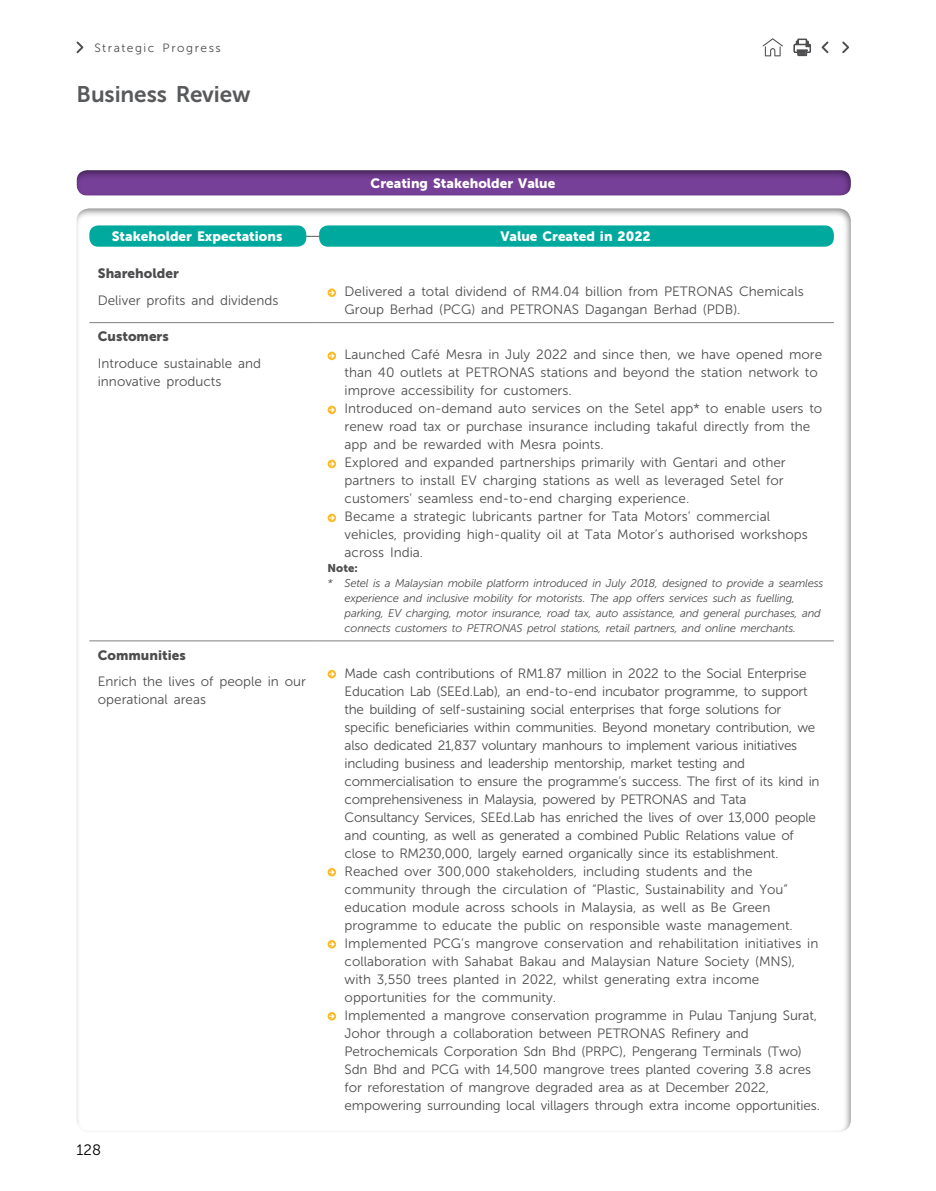
<style>
.page{position:relative;width:936px;height:1191px;background:#fff}
.page>*{position:absolute;margin:0;border:0;box-sizing:border-box;transform-origin:0 0}
.t1{font:22.5px "Museo Sans 700";letter-spacing:-.005em;color:#58595b}
.t2{font:15px "Museo Sans 300";color:#000}
.t3{font:13.5px/18px "Museo Sans 300";color:#4d4d4f}
.t4{font:13.5px "Museo Sans 900";color:#fff}
.t5{font:13.5px "Museo Sans 900";color:#4d4d4f}
.t6{font:12px "Museo Sans 300";letter-spacing:.13em;color:#4d4d4f}
.t7{font:italic 11.25px/15px "Museo Sans 300";letter-spacing:-.02em;color:#4d4d4f}
.t8{font:11.25px "Museo Sans 900";color:#4d4d4f}
</style>
<div class="page">
<div style="left:64px;top:159px;width:798px;height:38px;background:#000;opacity:.5"></div>
<div style="left:156px;top:225px;width:324px;height:12px;background:#000;opacity:.5"></div>
<div style="left:89px;top:225px;width:217px;height:22px;background:#00a99d;border-radius:9px"></div>
<div style="left:319px;top:225px;width:514px;height:22px;background:#00a99d;border-radius:9px"></div>
<hr style="left:89px;top:322px;width:230px;height:1px;background:#808285">
<hr style="left:319px;top:322px;width:514px;height:1px;background:#808285">
<hr style="left:89px;top:640px;width:230px;height:1px;background:#808285">
<hr style="left:319px;top:640px;width:514px;height:1px;background:#808285">
<svg style="left:327px;top:288px;width:9px;height:9px"></svg>
<svg style="left:327px;top:352px;width:9px;height:8px"></svg>
<svg style="left:327px;top:406px;width:9px;height:8px"></svg>
<svg style="left:327px;top:460px;width:9px;height:8px"></svg>
<svg style="left:327px;top:514px;width:9px;height:8px"></svg>
<svg style="left:327px;top:670px;width:9px;height:8px"></svg>
<svg style="left:327px;top:868px;width:9px;height:8px"></svg>
<svg style="left:327px;top:940px;width:9px;height:8px"></svg>
<svg style="left:327px;top:1012px;width:9px;height:8px"></svg>
<svg style="left:76px;top:41px;width:7px;height:12px"></svg>
<svg style="left:762px;top:38px;width:20px;height:18px"></svg>
<svg style="left:842px;top:41px;width:7px;height:12px"></svg>
<svg style="left:821px;top:41px;width:7px;height:12px"></svg>
<svg style="left:793px;top:39px;width:17px;height:17px"></svg>
<p class="t6" style="left:94px;top:41px;width:128px">Strategic Progress</p>
<h1 class="t1" style="left:77px;top:82px;width:175px">Business Review</h1>
<p class="t4" style="left:370px;top:176px;width:186px">Creating Stakeholder Value</p>
<p class="t4" style="left:112px;top:229px;width:172px">Stakeholder Expectations</p>
<p class="t4" style="left:500px;top:229px;width:152px">Value Created in 2022</p>
<p class="t5" style="left:98px;top:266px;width:82px">Shareholder</p>
<p class="t3" style="left:98px;top:291px;width:182px">Deliver profits and dividends</p>
<p class="t3" style="left:344px;top:282px;width:460px">Delivered a total dividend of RM4.04 billion from PETRONAS Chemicals<br>Group Berhad (PCG) and PETRONAS Dagangan Berhad (PDB).</p>
<p class="t5" style="left:98px;top:329px;width:72px">Customers</p>
<p class="t3" style="left:98px;top:354px;width:165px">Introduce sustainable and innovative products</p>
<p class="t3" style="left:344px;top:346px;width:479px">Launched Café Mesra in July 2022 and since then, we have opened more than 40 outlets at PETRONAS stations and beyond the station network to improve accessibility for customers.<br>Introduced on-demand auto services on the Setel app* to enable users to renew road tax or purchase insurance including takaful directly from the app and be rewarded with Mesra points.<br>Explored and expanded partnerships primarily with Gentari and other partners to install EV charging stations as well as leveraged Setel for customers' seamless end-to-end charging experience.<br>Became a strategic lubricants partner for Tata Motors’ commercial vehicles, providing high-quality oil at Tata Motor’s authorised workshops across India.</p>
<p class="t8" style="left:327px;top:562px;width:32px">Note:</p>
<p class="t7" style="left:344px;top:576px;width:480px;text-indent:-17px">* Setel is a Malaysian mobile platform introduced in July 2018, designed to provide a seamless experience and inclusive mobility for motorists. The app offers services such as fuelling, parking, EV charging, motor insurance, road tax, auto assistance, and general purchases, and connects customers to PETRONAS petrol stations, retail partners, and online merchants.</p>
<p class="t5" style="left:98px;top:647px;width:89px">Communities</p>
<p class="t3" style="left:98px;top:672px;width:209px">Enrich the lives of people in our operational areas</p>
<p class="t3" style="left:344px;top:664px;width:477px">Made cash contributions of RM1.87 million in 2022 to the Social Enterprise Education Lab (SEEd.Lab), an end-to-end incubator programme, to support the building of self-sustaining social enterprises that forge solutions for specific beneficiaries within communities. Beyond monetary contribution, we also dedicated 21,837 voluntary manhours to implement various initiatives including business and leadership mentorship, market testing and commercialisation to ensure the programme’s success. The first of its kind in comprehensiveness in Malaysia, powered by PETRONAS and Tata Consultancy Services, SEEd.Lab has enriched the lives of over 13,000 people and counting, as well as generated a combined Public Relations value of close to RM230,000, largely earned organically since its establishment.<br>Reached over 300,000 stakeholders, including students and the community through the circulation of “Plastic, Sustainability and You” education module across schools in Malaysia, as well as Be Green programme to educate the public on responsible waste management.<br>Implemented PCG’s mangrove conservation and rehabilitation initiatives in collaboration with Sahabat Bakau and Malaysian Nature Society (MNS), with 3,550 trees planted in 2022, whilst generating extra income opportunities for the community.<br>Implemented a mangrove conservation programme in Pulau Tanjung Surat, Johor through a collaboration between PETRONAS Refinery and Petrochemicals Corporation Sdn Bhd (PRPC), Pengerang Terminals (Two)<br>Sdn Bhd and PCG with 14,500 mangrove trees planted covering 3.8 acres for reforestation of mangrove degraded area as at December 2022, empowering surrounding local villagers through extra income opportunities.</p>
<p class="t2" style="left:77px;top:1142px;width:26px">128</p>
</div>
